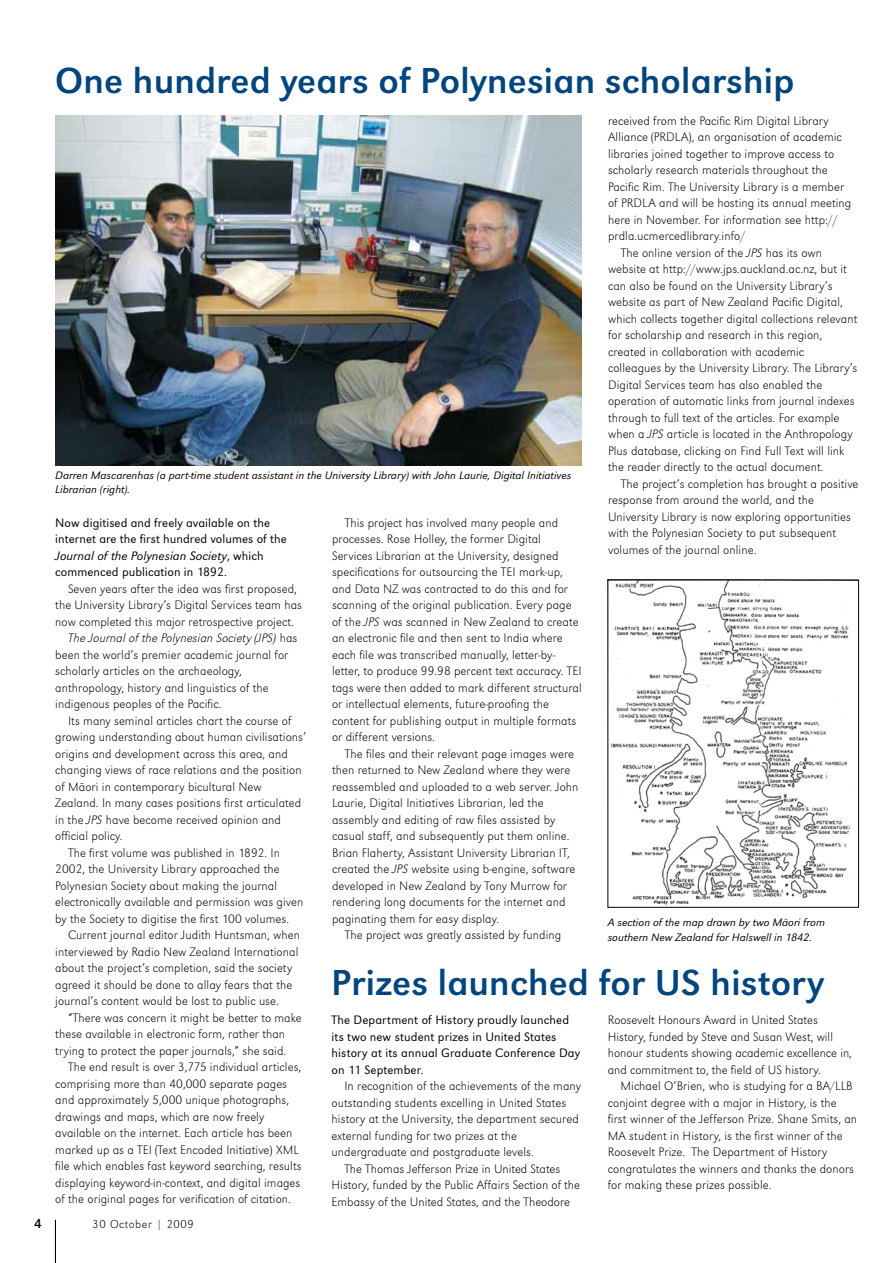
<style>
.page{position:relative;width:893px;height:1263px;background:#fff}
.page>*{position:absolute;margin:0;border:0;box-sizing:border-box;transform-origin:0 0}
.t1{font:37.5px "Grot Macron Reg";letter-spacing:.005em;color:#00457d}
.t2{font:13.5px "Grot Macron Reg";color:#000}
.t3{font:12.75px/16.5px "Grot Macron Extra Lt";letter-spacing:.005em;color:#000}
.t4{font:300 12.75px/16.5px "Grot Macron";letter-spacing:.005em;color:#000}
.t5{font:12.75px "Grot Macron Extra Lt Ita";letter-spacing:.005em;color:#000}
.t6{font:12.75px "Grot Macron Light Ita";letter-spacing:.005em;color:#000}
.t7{font:12px "Grot Macron Extra Lt";letter-spacing:.05em;color:#000}
.t8{font:11.25px/14.2px "Grot Macron Light Ita";letter-spacing:.005em;color:#000}
.s1{font-family:"Grot Macron Extra Lt Ita"}
.s2{font-family:"Grot Macron";font-weight:300}
.s3{font-family:"Grot Macron Extra Lt"}
</style>
<div class="page">
<hr style="left:55px;top:1220px;width:1px;height:43px;background:#000">
<img style="left:55px;top:116px;width:527px;height:350px">
<img style="left:611px;top:582px;width:239px;height:323px">
<div style="left:608px;top:580px;width:251px;height:327px;border:1px solid #000"></div>
<h1 class="t1" style="left:55px;top:59px;width:741px">One hundred years of Polynesian scholarship</h1>
<p class="t3" style="left:608px;top:112px;width:222px">received from the Pacific Rim Digital Library</p>
<p class="t3" style="left:608px;top:129px;width:235px">Alliance (PRDLA), an organisation of academic</p>
<p class="t3" style="left:608px;top:145px;width:228px">libraries joined together to improve access to</p>
<p class="t3" style="left:608px;top:162px;width:221px">scholarly research materials throughout the</p>
<p class="t3" style="left:608px;top:178px;width:237px">Pacific Rim. The University Library is a member</p>
<p class="t3" style="left:608px;top:195px;width:245px">of PRDLA and will be hosting its annual meeting</p>
<p class="t3" style="left:608px;top:211px;width:232px">here in November. For information see http://</p>
<p class="t3" style="left:608px;top:228px;width:139px">prdla.ucmercedlibrary.info/</p>
<p class="t3" style="left:621px;top:244px;width:203px">The online version of the <span class="s1">JPS</span> has its own</p>
<p class="t3" style="left:608px;top:261px;width:240px">website at http://www.jps.auckland.ac.nz, but it</p>
<p class="t3" style="left:608px;top:277px;width:226px">can also be found on the University Library’s</p>
<p class="t3" style="left:608px;top:294px;width:236px">website as part of New Zealand Pacific Digital,</p>
<p class="t3" style="left:608px;top:310px;width:251px">which collects together digital collections relevant</p>
<p class="t3" style="left:608px;top:327px;width:216px">for scholarship and research in this region,</p>
<p class="t3" style="left:608px;top:343px;width:198px">created in collaboration with academic</p>
<p class="t3" style="left:608px;top:360px;width:251px">colleagues by the University Library. The Library’s</p>
<p class="t3" style="left:608px;top:376px;width:216px">Digital Services team has also enabled the</p>
<p class="t3" style="left:608px;top:393px;width:248px">operation of automatic links from journal indexes</p>
<p class="t3" style="left:608px;top:409px;width:233px">through to full text of the articles. For example</p>
<p class="t3" style="left:608px;top:426px;width:246px">when a <span class="s1">JPS</span> article is located in the Anthropology</p>
<p class="t3" style="left:608px;top:442px;width:238px">Plus database, clicking on Find Full Text will link</p>
<p class="t3" style="left:608px;top:459px;width:217px">the reader directly to the actual document.</p>
<p class="t3" style="left:621px;top:475px;width:239px">The project’s completion has brought a positive</p>
<p class="t3" style="left:608px;top:492px;width:208px">response from around the world, and the</p>
<p class="t3" style="left:608px;top:508px;width:244px">University Library is now exploring opportunities</p>
<p class="t3" style="left:608px;top:525px;width:230px">with the Polynesian Society to put subsequent</p>
<p class="t3" style="left:608px;top:541px;width:150px">volumes of the journal online.</p>
<p class="t8" style="left:55px;top:468px;width:518px">Darren Mascarenhas (a part-time student assistant in the University Library) with John Laurie, Digital Initiatives<br>Librarian (right).</p>
<p class="t3" style="left:332px;top:514px;width:251px;text-indent:13px">This project has involved many people and processes. Rose Holley, the former Digital Services Librarian at the University, designed specifications for outsourcing the TEI mark-up, and Data NZ was contracted to do this and for scanning of the original publication. Every page of the <span class="s1">JPS</span> was scanned in New Zealand to create an electronic file and then sent to India where each file was transcribed manually, letter-by&shy;letter, to produce 99.98 percent text accuracy. TEI tags were then added to mark different structural or intellectual elements, future-proofing the content for publishing output in multiple formats or different versions.</p>
<p class="t3" style="left:332px;top:745px;width:248px;text-indent:13px">The files and their relevant page images were then returned to New Zealand where they were reassembled and uploaded to a web server. John Laurie, Digital Initiatives Librarian, led the assembly and editing of raw files assisted by casual staff, and subsequently put them online.<br>Brian Flaherty, Assistant University Librarian IT, created the <span class="s1">JPS</span> website using b-engine, software developed in New Zealand by Tony Murrow for rendering long documents for the internet and paginating them for easy display.</p>
<p class="t3" style="left:345px;top:927px;width:218px">The project was greatly assisted by funding</p>
<p class="t8" style="left:608px;top:915px;width:219px">A section of the map drawn by two Mäori from southern New Zealand for Halswell in 1842.</p>
<p class="t4" style="left:55px;top:514px;width:233px">Now digitised and freely available on the internet are the first hundred volumes of the</p>
<p class="t6" style="left:55px;top:548px;width:210px">Journal of the Polynesian Society<span class="s2">, which</span></p>
<p class="t4" style="left:55px;top:564px;width:173px">commenced publication in 1892.</p>
<p class="t3" style="left:55px;top:580px;width:248px;text-indent:13px">Seven years after the idea was first proposed, the University Library’s Digital Services team has now completed this major retrospective project.</p>
<p class="t5" style="left:68px;top:630px;width:231px">The Journal of the Polynesian Society (JPS) <span class="s3">has</span></p>
<p class="t3" style="left:55px;top:646px;width:235px">been the world’s premier academic journal for scholarly articles on the archaeology, anthropology, history and linguistics of the indigenous peoples of the Pacific.</p>
<p class="t3" style="left:68px;top:712px;width:225px">Its many seminal articles chart the course of</p>
<p class="t3" style="left:55px;top:729px;width:252px">growing understanding about human civilisations’</p>
<p class="t3" style="left:55px;top:745px;width:234px">origins and development across this area, and</p>
<p class="t3" style="left:55px;top:762px;width:248px">changing views of race relations and the position</p>
<p class="t3" style="left:55px;top:778px;width:208px">of Māori in contemporary bicultural New</p>
<p class="t3" style="left:55px;top:795px;width:247px">Zealand. In many cases positions first articulated</p>
<p class="t3" style="left:55px;top:811px;width:227px">in the <span class="s1">JPS</span> have become received opinion and</p>
<p class="t3" style="left:55px;top:828px;width:69px">official policy.</p>
<p class="t3" style="left:68px;top:844px;width:214px">The first volume was published in 1892. In</p>
<p class="t3" style="left:55px;top:861px;width:226px">2002, the University Library approached the</p>
<p class="t3" style="left:55px;top:877px;width:223px">Polynesian Society about making the journal</p>
<p class="t3" style="left:55px;top:894px;width:250px">electronically available and permission was given</p>
<p class="t3" style="left:55px;top:910px;width:235px">by the Society to digitise the first 100 volumes.</p>
<p class="t3" style="left:68px;top:927px;width:233px">Current journal editor Judith Huntsman, when</p>
<p class="t3" style="left:55px;top:943px;width:245px">interviewed by Radio New Zealand International</p>
<p class="t3" style="left:55px;top:960px;width:239px">about the project’s completion, said the society</p>
<p class="t3" style="left:55px;top:976px;width:239px">agreed it should be done to allay fears that the</p>
<p class="t3" style="left:55px;top:993px;width:225px">journal’s content would be lost to public use.</p>
<p class="t3" style="left:68px;top:1009px;width:235px">“There was concern it might be better to make</p>
<p class="t3" style="left:55px;top:1026px;width:231px">these available in electronic form, rather than</p>
<p class="t3" style="left:55px;top:1042px;width:233px">trying to protect the paper journals,” she said.</p>
<p class="t3" style="left:68px;top:1059px;width:235px">The end result is over 3,775 individual articles,</p>
<p class="t3" style="left:55px;top:1075px;width:233px">comprising more than 40,000 separate pages</p>
<p class="t3" style="left:55px;top:1092px;width:235px">and approximately 5,000 unique photographs,</p>
<p class="t3" style="left:55px;top:1108px;width:210px">drawings and maps, which are now freely</p>
<p class="t3" style="left:55px;top:1125px;width:239px">available on the internet. Each article has been</p>
<p class="t3" style="left:55px;top:1141px;width:245px">marked up as a TEI (Text Encoded Initiative) XML</p>
<p class="t3" style="left:55px;top:1158px;width:248px">file which enables fast keyword searching, results</p>
<p class="t3" style="left:55px;top:1174px;width:247px">displaying keyword-in-context, and digital images</p>
<p class="t3" style="left:55px;top:1191px;width:237px">of the original pages for verification of citation.</p>
<h1 class="t1" style="left:331px;top:960px;width:494px">Prizes launched for US history</h1>
<p class="t3" style="left:608px;top:1012px;width:246px">Roosevelt Honours Award in United States History, funded by Steve and Susan West, will honour students showing academic excellence in, and commitment to, the field of US history.</p>
<p class="t3" style="left:608px;top:1078px;width:251px;text-indent:13px">Michael O’Brien, who is studying for a BA/LLB conjoint degree with a major in History, is the first winner of the Jefferson Prize. Shane Smits, an MA student in History, is the first winner of the Roosevelt Prize. The Department of History congratulates the winners and thanks the donors for making these prizes possible.</p>
<p class="t4" style="left:332px;top:1012px;width:250px">The Department of History proudly launched its two new student prizes in United States history at its annual Graduate Conference Day on 11 September.</p>
<p class="t3" style="left:344px;top:1078px;width:238px">In recognition of the achievements of the many</p>
<p class="t3" style="left:332px;top:1094px;width:236px">outstanding students excelling in United States</p>
<p class="t3" style="left:332px;top:1111px;width:249px">history at the University, the department secured</p>
<p class="t3" style="left:332px;top:1127px;width:187px">external funding for two prizes at the</p>
<p class="t3" style="left:332px;top:1144px;width:204px">undergraduate and postgraduate levels.</p>
<p class="t3" style="left:344px;top:1160px;width:217px">The Thomas Jefferson Prize in United States</p>
<p class="t3" style="left:332px;top:1177px;width:250px">History, funded by the Public Affairs Section of the</p>
<p class="t3" style="left:332px;top:1193px;width:240px">Embassy of the United States, and the Theodore</p>
<p class="t2" style="left:34px;top:1216px;width:9px">4</p>
<p class="t7" style="left:93px;top:1217px;width:103px">30 October | 2009</p>
</div>
